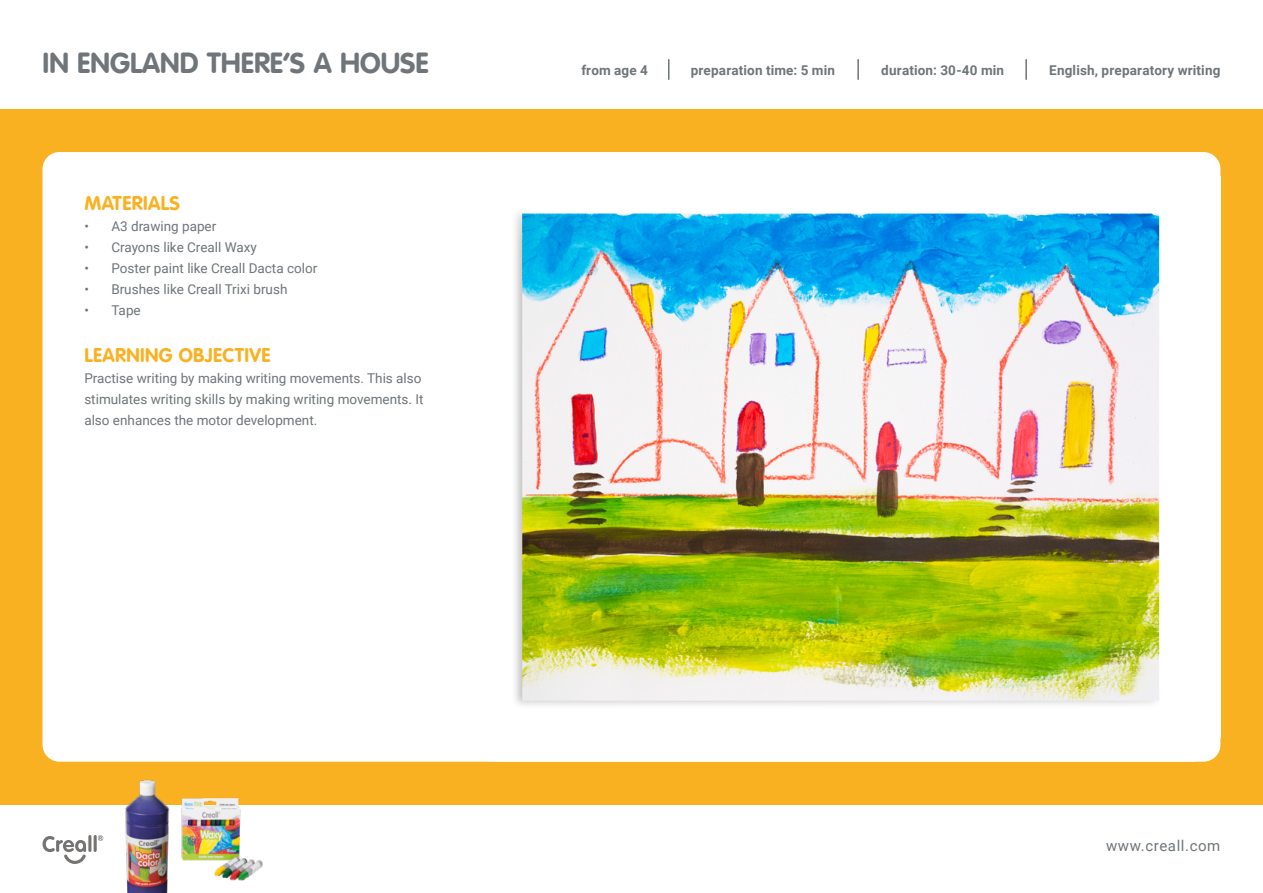
<style>
.page{position:relative;width:1263px;height:893px;background:#fff}
.page>*{position:absolute;margin:0;border:0;box-sizing:border-box;transform-origin:0 0}
.t1{font:700 28.5px "VAG Rounded";color:#6f7578}
.t2{font:700 19.5px "VAG Rounded";letter-spacing:.02em;color:#f9b122}
.t3{font:15px "Roboto";letter-spacing:.04em;color:#6f7578}
.t4{font:13.5px/21px "Roboto";color:#6e7578}
.t5{font:700 13.5px "Roboto";letter-spacing:.01em;color:#6f7578}
</style>
<div class="page">
<div style="left:0;top:109px;width:1263px;height:695px;background:#f9b122"></div>
<div style="left:43px;top:152px;width:1166px;height:610px;background:#fff;border-radius:17px"></div>
<img style="left:515px;top:176px;width:705px;height:562px">
<svg style="left:668px;top:60px;width:1px;height:19px"></svg>
<svg style="left:857px;top:60px;width:2px;height:19px"></svg>
<svg style="left:1025px;top:60px;width:2px;height:19px"></svg>
<hr style="left:88px;top:835px;width:3px;height:17px;background:#767472;border-radius:2px">
<svg style="left:43px;top:836px;width:43px;height:28px"></svg>
<img style="left:94px;top:779px;width:77px;height:114px">
<img style="left:171px;top:798px;width:97px;height:82px">
<h1 class="t1" style="left:43px;top:50px;width:388px">IN ENGLAND THERE’S A HOUSE</h1>
<h2 class="t2" style="left:84px;top:194px;width:97px">MATERIALS</h2>
<p class="t4" style="left:84px;top:215px;width:133px">• A3 drawing paper</p>
<p class="t4" style="left:84px;top:236px;width:174px">• Crayons like Creall Waxy</p>
<p class="t4" style="left:84px;top:257px;width:235px">• Poster paint like Creall Dacta color</p>
<p class="t4" style="left:84px;top:278px;width:205px">• Brushes like Creall Trixi brush</p>
<p class="t4" style="left:84px;top:299px;width:58px">• Tape</p>
<h2 class="t2" style="left:84px;top:347px;width:188px">LEARNING OBJECTIVE</h2>
<p class="t4" style="left:84px;top:367px;width:341px">Practise writing by making writing movements. This also stimulates writing skills by making writing movements. It also enhances the motor development.</p>
<p class="t5" style="left:581px;top:60px;width:68px">from age 4</p>
<p class="t5" style="left:691px;top:60px;width:146px">preparation time: 5 min</p>
<p class="t5" style="left:881px;top:60px;width:124px">duration: 30-40 min</p>
<p class="t5" style="left:1049px;top:60px;width:173px">English, preparatory writing</p>
<p class="t3" style="left:1106px;top:836px;width:116px">www.creall.com</p>
</div>
